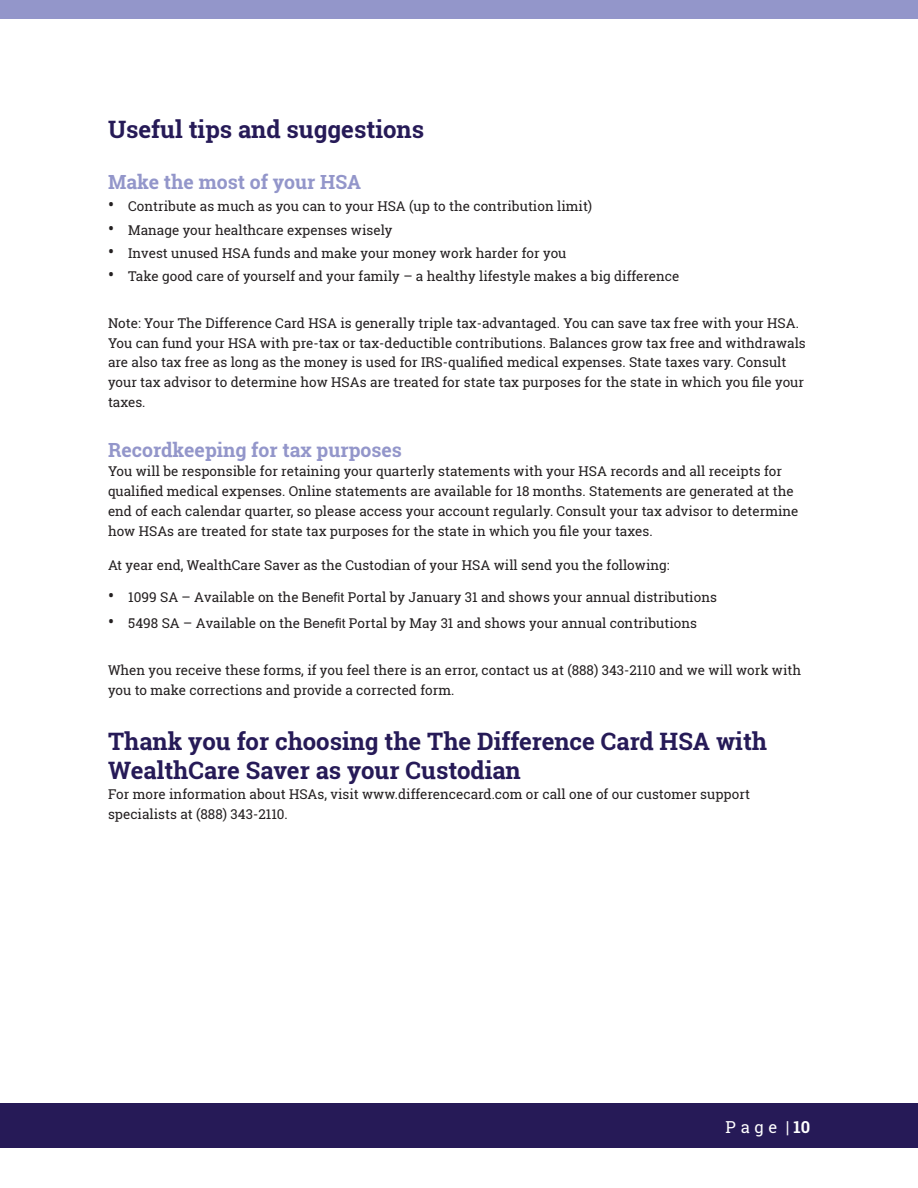
<style>
.page{position:relative;width:918px;height:1188px;background:#fff}
.page>*{position:absolute;margin:0;border:0;box-sizing:border-box;transform-origin:0 0}
.t1{font:700 24px/28.8px "Roboto Slab";color:#261a57}
.t2{font:700 19.5px "Roboto Slab";color:#9396ca}
.t3{font:16.5px "Roboto Slab";color:#fff}
.t4{font:13.5px/19.8px "Roboto Slab";color:#231f20}
.s1{font-size:18px}
.s2{font-family:"Arial"}
.s3{font-weight:700}
</style>
<div class="page">
<div style="left:0;top:0;width:918px;height:19px;background:#9396ca"></div>
<div style="left:0;top:1103px;width:918px;height:45px;background:#261a57"></div>
<h1 class="t1" style="left:108px;top:114px;width:318px">Useful tips and suggestions</h1>
<h2 class="t2" style="left:108px;top:169px;width:255px">Make the most of your HSA</h2>
<p class="t4" style="left:108px;top:196px;width:486px"><span class="s1">•</span> Contribute as much as you can to your HSA (up to the contribution limit)</p>
<p class="t4" style="left:108px;top:220px;width:286px"><span class="s1">•</span> Manage your healthcare expenses wisely</p>
<p class="t4" style="left:108px;top:243px;width:460px"><span class="s1">•</span> Invest unused HSA funds and make your money work harder for you</p>
<p class="t4" style="left:108px;top:266px;width:573px"><span class="s1">•</span> Take good care of yourself and your family – a healthy lifestyle makes a big difference</p>
<p class="t4" style="left:108px;top:313px;width:699px">Note: Your The Difference Card HSA is generally triple tax-advantaged. You can save tax free with your HSA.<br>You can fund your HSA with pre-tax or tax-deductible contributions. Balances grow tax free and withdrawals are also tax free as long as the money is used for IRS-qualified medical expenses. State taxes vary. Consult your tax advisor to determine how HSAs are treated for state tax purposes for the state in which you file your taxes.</p>
<h2 class="t2" style="left:108px;top:437px;width:296px">Recordkeeping for tax purposes</h2>
<p class="t4" style="left:108px;top:461px;width:692px">You will be responsible for retaining your quarterly statements with your HSA records and all receipts for qualified medical expenses. Online statements are available for 18 months. Statements are generated at the end of each calendar quarter, so please access your account regularly. Consult your tax advisor to determine how HSAs are treated for state tax purposes for the state in which you file your taxes.</p>
<p class="t4" style="left:108px;top:555px;width:563px">At year end, WealthCare Saver as the Custodian of your HSA will send you the following:</p>
<p class="t4" style="left:108px;top:587px;width:610px"><span class="s1">•</span> 1099 SA – Available on the <span class="s2">Benefit</span> Portal by January 31 and shows your annual distributions</p>
<p class="t4" style="left:108px;top:613px;width:590px"><span class="s1">•</span> 5498 SA – Available on the <span class="s2">Benefit</span> Portal by May 31 and shows your annual contributions</p>
<p class="t4" style="left:108px;top:659px;width:695px">When you receive these forms, if you feel there is an error, contact us at (888) 343-2110 and we will work with you to make corrections and provide a corrected form.</p>
<h1 class="t1" style="left:108px;top:727px;width:661px">Thank you for choosing the The Difference Card HSA with<br>WealthCare Saver as your Custodian</h1>
<p class="t4" style="left:108px;top:784px;width:644px">For more information about HSAs, visit www.differencecard.com or call one of our customer support specialists at (888) 343-2110.</p>
<p class="t3" style="left:726px;top:1116px;width:86px">Page | <span class="s3">10</span></p>
</div>
